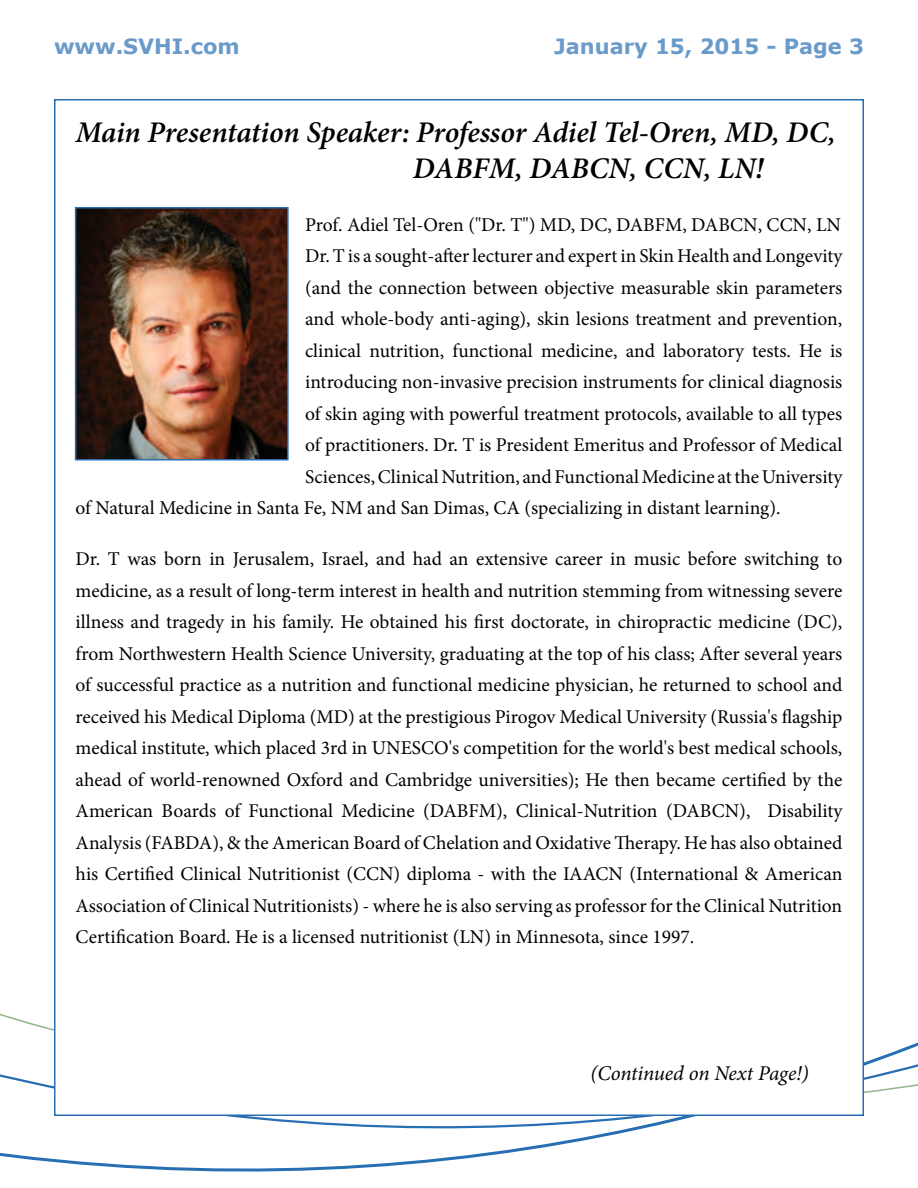
<style>
.page{position:relative;width:918px;height:1188px;background:#fff}
.page>*{position:absolute;margin:0;border:0;box-sizing:border-box;transform-origin:0 0}
.t1{font:italic 600 30px/36px "Minion Pro";color:#000}
.t2{font:700 21px "Verdana";color:#699aca}
.t3{font:italic 21px "Minion Pro";letter-spacing:-.01em;color:#000}
.t4{font:19.5px/31.5px "Minion Pro";color:#000;text-align:justify}
</style>
<div class="page">
<svg style="left:0;top:1013px;width:918px;height:159px"></svg>
<div style="left:54px;top:99px;width:810px;height:1017px;background:#fff;border:2px solid #286eb3"></div>
<img style="left:78px;top:210px;width:208px;height:247px">
<div style="left:75px;top:207px;width:214px;height:253px;border:2px solid #286eb3"></div>
<p class="t2" style="left:54px;top:31px;width:187px">www.SVHI.com</p>
<p class="t2" style="left:554px;top:31px;width:311px">January 15, 2015 - Page 3</p>
<h1 class="t1" style="left:413px;top:114px;width:424px;text-indent:-337px">Main Presentation Speaker: Professor Adiel Tel-Oren, MD, DC,<br>DABFM, DABCN, CCN, LN!</h1>
<p class="t4" style="left:305px;top:209px;width:537px">Prof. Adiel Tel-Oren ("Dr. T") MD, DC, DABFM, DABCN, CCN, LN</p>
<p class="t4" style="left:305px;top:240px;width:539px">Dr. T is a sought-after lecturer and expert in Skin Health and Longevity</p>
<p class="t4" style="left:305px;top:272px;width:539px">(and the connection between objective measurable skin parameters</p>
<p class="t4" style="left:305px;top:303px;width:539px">and whole-body anti-aging), skin lesions treatment and prevention,</p>
<p class="t4" style="left:305px;top:335px;width:539px">clinical nutrition, functional medicine, and laboratory tests. He is</p>
<p class="t4" style="left:305px;top:366px;width:539px">introducing non-invasive precision instruments for clinical diagnosis</p>
<p class="t4" style="left:305px;top:398px;width:539px">of skin aging with powerful treatment protocols, available to all types</p>
<p class="t4" style="left:305px;top:429px;width:539px">of practitioners. Dr. T is President Emeritus and Professor of Medical</p>
<p class="t4" style="left:305px;top:461px;width:539px">Sciences, Clinical Nutrition, and Functional Medicine at the University</p>
<p class="t4" style="left:76px;top:492px;width:707px">of Natural Medicine in Santa Fe, NM and San Dimas, CA (specializing in distant learning).</p>
<p class="t4" style="left:76px;top:543px;width:768px">Dr. T was born in Jerusalem, Israel, and had an extensive career in music before switching to medicine, as a result of long-term interest in health and nutrition stemming from witnessing severe illness and tragedy in his family. He obtained his first doctorate, in chiropractic medicine (DC), from Northwestern Health Science University, graduating at the top of his class; After several years of successful practice as a nutrition and functional medicine physician, he returned to school and received his Medical Diploma (MD) at the prestigious Pirogov Medical University (Russia's flagship medical institute, which placed 3rd in UNESCO's competition for the world's best medical schools, ahead of world-renowned Oxford and Cambridge universities); He then became certified by the American Boards of Functional Medicine (DABFM), Clinical-Nutrition (DABCN), Disability Analysis (FABDA), &amp; the American Board of Chelation and Oxidative Therapy. He has also obtained his Certified Clinical Nutritionist (CCN) diploma - with the IAACN (International &amp; American Association of Clinical Nutritionists) - where he is also serving as professor for the Clinical Nutrition Certification Board. He is a licensed nutritionist (LN) in Minnesota, since 1997.</p>
<p class="t3" style="left:590px;top:1059px;width:220px">(Continued on Next Page!)</p>
</div>
